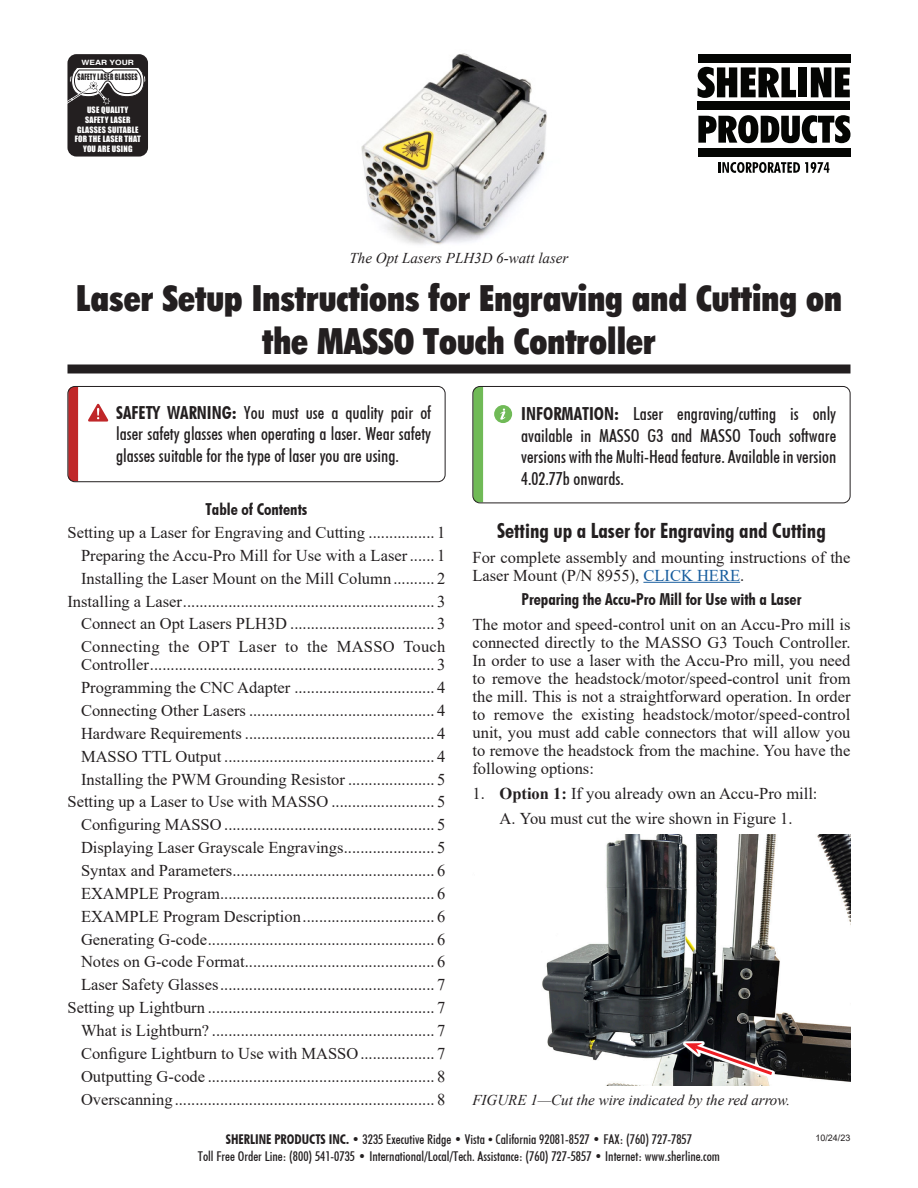
<style>
.page{position:relative;width:918px;height:1188px;background:#fff}
.page>*{position:absolute;margin:0;border:0;box-sizing:border-box;transform-origin:0 0}
.Headline{font:36px/43.2px "Futuri Condensed Extra Bold SWFTE";color:#231f20;text-align:center}
.Subhead_1{font:21px "Futuri Condensed Bold SWFTE";color:#231f20}
.Info-Warning_text{font:18px/21.6px "Futuri Condensed Regular SWFTE";color:#231f20;text-align:justify}
.Body_text{font:16.5px/18px "Times New Roman";color:#231f20}
.Body_text-2{font:16.5px/18px "Times New Roman";letter-spacing:.02em;color:#231f20}
.Subhead_2{font:16.5px "Futuri Condensed Bold SWFTE";color:#231f20}
.numbers_indent{font:16.5px "Times New Roman";color:#231f20}
._2nd_indent{font:16.5px "Times New Roman";color:#231f20}
.t1{font:italic 15px "Times New Roman";color:#231f20}
.t2{font:13.5px/16.5px "Futuri Condensed Regular SWFTE";color:#231f20;text-align:center}
.t3{font:9px "Arial";color:#231f20}
.t4{font:8.1px/9.8px "Impact";letter-spacing:.025em;color:#fff;text-align:center}
.t5{font:8.1px "Impact";letter-spacing:.05em;color:#231f20;scale:.75 1}
.t6{font:700 7.2px "Helvetica";color:#fff;scale:1.17 1}
.s1{font-family:"Futuri Condensed Bold SWFTE"}
.s2{color:#175d9e}
.s3{font-weight:700}
.s4{font-family:"Futuri Condensed Extra Bold SWFTE"}
.s5{font-family:"Times"}
</style>
<div class="page">
<hr style="left:643px;top:582px;width:97px;height:1px;background:#175d9e">
<img style="left:542px;top:834px;width:308px;height:251px">
<svg style="left:683px;top:1041px;width:92px;height:36px"></svg>
<svg style="left:685px;top:1043px;width:90px;height:34px;background:#695557"></svg>
<div style="left:68px;top:364px;width:782px;height:10px;background:#231f20"></div>
<img style="left:361px;top:53px;width:186px;height:192px">
<svg style="left:68px;top:387px;width:10px;height:94px"></svg>
<svg style="left:88px;top:404px;width:21px;height:18px"></svg>
<div style="left:68px;top:386px;width:378px;height:96px;border:1px solid #231f20;border-radius:7px"></div>
<svg style="left:473px;top:388px;width:10px;height:114px"></svg>
<div style="left:494px;top:405px;width:18px;height:18px;background:#70ba57;border-radius:50%"></div>
<svg style="left:500px;top:408px;width:5px;height:12px"></svg>
<div style="left:472px;top:386px;width:378px;height:117px;border:1px solid #231f20;border-radius:7px"></div>
<div style="left:68px;top:54px;width:80px;height:103px;background:#231f20;border-radius:9px"></div>
<svg style="left:68px;top:68px;width:78px;height:37px"></svg>
<svg style="left:698px;top:67px;width:98px;height:31px"></svg>
<div style="left:799px;top:67px;width:8px;height:30px;background:#040503"></div>
<svg style="left:811px;top:67px;width:39px;height:30px"></svg>
<svg style="left:698px;top:115px;width:152px;height:28px"></svg>
<div style="left:698px;top:102px;width:152px;height:8px;background:#040503"></div>
<div style="left:698px;top:148px;width:152px;height:8px;background:#040503"></div>
<div style="left:698px;top:54px;width:152px;height:9px;background:#040503"></div>
<svg style="left:718px;top:162px;width:111px;height:11px"></svg>
<p class="t6" style="left:81px;top:58px;width:47px">WEAR YOUR</p>
<p class="t5" style="left:78px;top:71px;width:81px">SAFETY LASER GLASSES</p>
<p class="t4" style="left:75px;top:105px;width:68px">USE QUALITY<br>SAFETY LASER<br>GLASSES SUITABLE<br>FOR THE LASER THAT<br>YOU ARE USING</p>
<p class="t1" style="left:350px;top:247px;width:220px">The Opt Lasers PLH3D 6-watt laser</p>
<p class="Headline" style="left:76px;top:275px;width:767px">Laser Setup Instructions for Engraving and Cutting on the MASSO Touch Controller</p>
<p class="Info-Warning_text" style="left:116px;top:401px;width:316px"><span class="s1">SAFETY WARNING:</span> You must use a quality pair of laser safety glasses when operating a laser. Wear safety glasses suitable for the type of laser you are using.</p>
<p class="Subhead_2" style="left:206px;top:498px;width:103px">Table of Contents</p>
<p class="Body_text" style="left:68px;top:523px;width:379px">Setting up a Laser for Engraving and Cutting ................ 1</p>
<p class="Body_text" style="left:81px;top:546px;width:366px">Preparing the Accu-Pro Mill for Use with a Laser ...... 1</p>
<p class="Body_text" style="left:81px;top:569px;width:366px">Installing the Laser Mount on the Mill Column .......... 2</p>
<p class="Body_text" style="left:68px;top:592px;width:379px">Installing a Laser............................................................. 3</p>
<p class="Body_text" style="left:81px;top:614px;width:366px">Connect an Opt Lasers PLH3D ................................... 3</p>
<p class="Body_text-2" style="left:81px;top:637px;width:366px">Connecting the OPT Laser to the MASSO Touch<br>Controller..................................................................... 3</p>
<p class="Body_text" style="left:81px;top:678px;width:366px">Programming the CNC Adapter .................................. 4</p>
<p class="Body_text" style="left:81px;top:701px;width:366px">Connecting Other Lasers ............................................. 4</p>
<p class="Body_text" style="left:81px;top:724px;width:366px">Hardware Requirements .............................................. 4</p>
<p class="Body_text" style="left:81px;top:747px;width:366px">MASSO TTL Output ................................................... 4</p>
<p class="Body_text" style="left:81px;top:770px;width:366px">Installing the PWM Grounding Resistor ..................... 5</p>
<p class="Body_text" style="left:68px;top:792px;width:379px">Setting up a Laser to Use with MASSO ......................... 5</p>
<p class="Body_text" style="left:81px;top:815px;width:366px">Configuring MASSO ................................................... 5</p>
<p class="Body_text" style="left:81px;top:838px;width:366px">Displaying Laser Grayscale Engravings...................... 5</p>
<p class="Body_text" style="left:81px;top:861px;width:366px">Syntax and Parameters................................................. 6</p>
<p class="Body_text" style="left:81px;top:884px;width:366px">EXAMPLE Program.................................................... 6</p>
<p class="Body_text" style="left:81px;top:907px;width:366px">EXAMPLE Program Description................................ 6</p>
<p class="Body_text" style="left:81px;top:930px;width:366px">Generating G-code....................................................... 6</p>
<p class="Body_text" style="left:81px;top:952px;width:366px">Notes on G-code Format.............................................. 6</p>
<p class="Body_text" style="left:81px;top:975px;width:366px">Laser Safety Glasses.................................................... 7</p>
<p class="Body_text" style="left:68px;top:998px;width:379px">Setting up Lightburn ....................................................... 7</p>
<p class="Body_text" style="left:81px;top:1021px;width:366px">What is Lightburn? ...................................................... 7</p>
<p class="Body_text" style="left:81px;top:1044px;width:366px">Configure Lightburn to Use with MASSO.................. 7</p>
<p class="Body_text" style="left:81px;top:1067px;width:366px">Outputting G-code ....................................................... 8</p>
<p class="Body_text" style="left:81px;top:1090px;width:366px">Overscanning ............................................................... 8</p>
<p class="Info-Warning_text" style="left:521px;top:403px;width:316px"><span class="s1">INFORMATION:</span> Laser engraving/cutting is only available in MASSO G3 and MASSO Touch software versions with the Multi-Head feature. Available in version 4.02.77b onwards.</p>
<p class="Subhead_1" style="left:497px;top:516px;width:330px">Setting up a Laser for Engraving and Cutting</p>
<p class="Body_text" style="left:472px;top:547px;width:380px">For complete assembly and mounting instructions of the<br>Laser Mount (P/N 8955), <span class="s2">CLICK HERE</span>.</p>
<p class="Subhead_2" style="left:522px;top:589px;width:281px">Preparing the Accu-Pro Mill for Use with a Laser</p>
<p class="Body_text" style="left:472px;top:615px;width:380px;text-align:justify">The motor and speed-control unit on an Accu-Pro mill is connected directly to the MASSO G3 Touch Controller.<br>In order to use a laser with the Accu-Pro mill, you need to remove the headstock/motor/speed-control unit from the mill. This is not a straightforward operation. In order to remove the existing headstock/motor/speed-control unit, you must add cable connectors that will allow you to remove the headstock from the machine. You have the following options:</p>
<p class="numbers_indent" style="left:472px;top:782px;width:347px">1. <span class="s3">Option 1:</span> If you already own an Accu-Pro mill:</p>
<p class="_2nd_indent" style="left:500px;top:806px;width:295px">A. You must cut the wire shown in Figure 1.</p>
<p class="t1" style="left:472px;top:1089px;width:319px">FIGURE 1—Cut the wire indicated by the red arrow.</p>
<p class="t2" style="left:198px;top:1131px;width:524px"><span class="s1">SHERLINE PRODUCTS INC.</span> <span class="s4">•</span> 3235 Executive Ridge <span class="s4">•</span> Vista <span class="s5">•</span> California 92081-8527 <span class="s4">•</span> FAX: (760) 727-7857<br>Toll Free Order Line: (800) 541-0735 <span class="s4">•</span> International/Local/Tech. Assistance: (760) 727-5857 <span class="s4">•</span> Internet: www.sherline.com</p>
<p class="t3" style="left:815px;top:1131px;width:37px">10/24/23</p>
</div>
